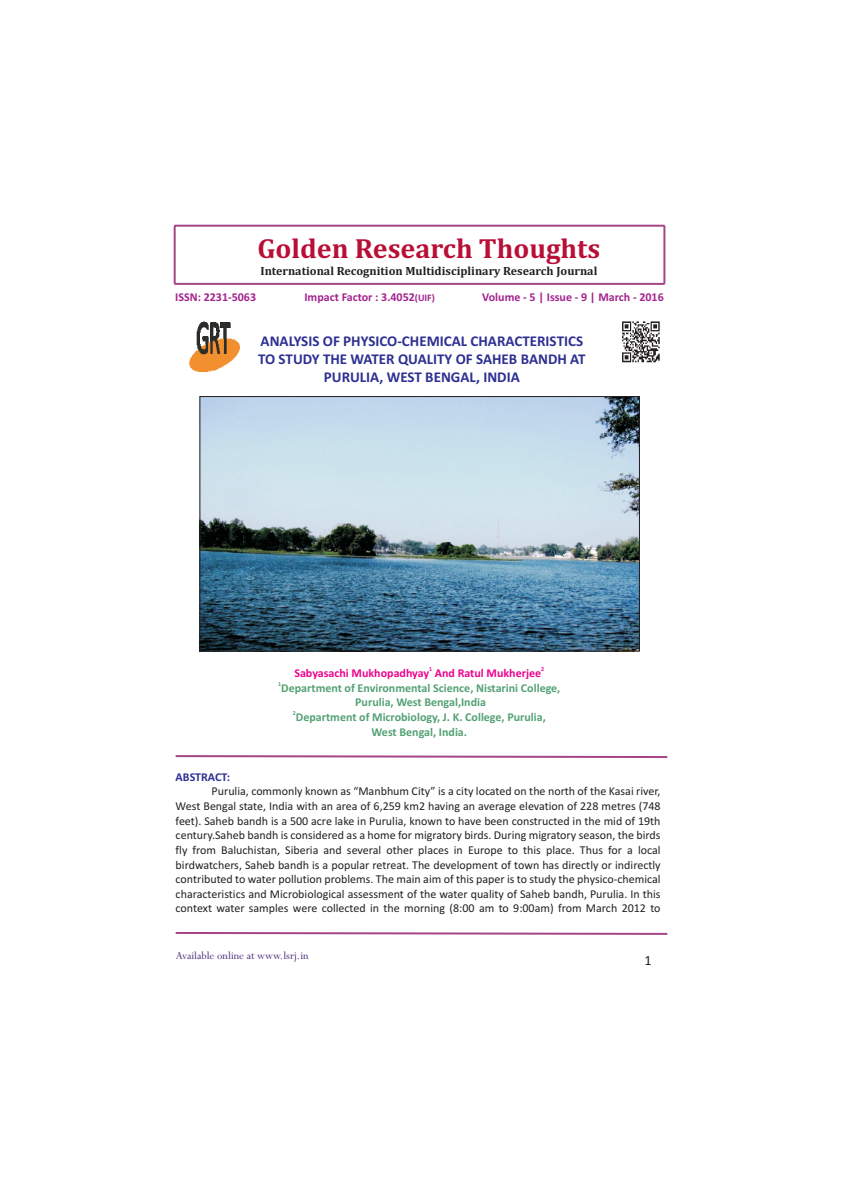
<style>
.page{position:relative;width:842px;height:1191px;background:#fff}
.page>*{position:absolute;margin:0;border:0;box-sizing:border-box;transform-origin:0 0}
.t1{font:700 28px "Cambria";color:#b90f36}
.t2{font:700 15px/18.3px "Calibri";color:#2e3092;text-align:center}
.t3{font:14px "Calibri";color:#231f20}
.t4{font:12px/14.6px "Calibri";color:#231f20;text-align:justify}
.t5{font:700 12px/14.6px "Calibri";color:#53a174;text-align:center}
.t6{font:700 12px "Calibri";color:#a2238e}
.t7{font:700 12px "Cambria";color:#231f20}
.t8{font:700 12px "Calibri";color:#ed028c}
.t9{font:12px "Perpetua";color:#49317d}
.t10{font:700 12px "Calibri";color:#2e3092}
.t11{font:700 6px "Calibri";color:#ed028c}
.t12{font:700 6px "Calibri";color:#53a174}
.s1{font-size:10px}
</style>
<div class="page">
<img style="left:622px;top:321px;width:38px;height:42px">
<svg style="left:175px;top:932px;width:493px;height:3px"></svg>
<svg style="left:173px;top:224px;width:493px;height:61px"></svg>
<svg style="left:175px;top:755px;width:493px;height:3px"></svg>
<img style="left:202px;top:398px;width:435px;height:251px">
<div style="left:200px;top:396px;width:439px;height:255px;border:1px solid #231f20"></div>
<img style="left:189px;top:321px;width:51px;height:51px">
<h1 class="t1" style="left:257px;top:236px;width:344px">Golden Research Thoughts</h1>
<p class="t7" style="left:260px;top:266px;width:338px">International Recognition Multidisciplinary Research Journal</p>
<p class="t6" style="left:175px;top:292px;width:82px">ISSN: 2231-5063</p>
<p class="t6" style="left:304px;top:292px;width:132px">Impact Factor : 3.4052<span class="s1">(UIF)</span></p>
<p class="t6" style="left:482px;top:292px;width:183px">Volume - 5 | Issue - 9 | March - 2016</p>
<p class="t2" style="left:258px;top:333px;width:329px">ANALYSIS OF PHYSICO-CHEMICAL CHARACTERISTICS<br>TO STUDY THE WATER QUALITY OF SAHEB BANDH AT<br>PURULIA, WEST BENGAL, INDIA</p>
<p class="t11" style="left:429px;top:666px;width:5px">1</p>
<p class="t11" style="left:541px;top:666px;width:5px">2</p>
<p class="t8" style="left:294px;top:668px;width:248px">Sabyasachi Mukhopadhyay And Ratul Mukherjee</p>
<p class="t12" style="left:278px;top:681px;width:5px">1</p>
<p class="t5" style="left:281px;top:681px;width:281px">Department of Environmental Science, Nistarini College,<br>Purulia, West Bengal,India</p>
<p class="t12" style="left:293px;top:711px;width:5px">2</p>
<p class="t5" style="left:296px;top:711px;width:251px">Department of Microbiology, J. K. College, Purulia,<br>West Bengal, India.</p>
<p class="t10" style="left:176px;top:771px;width:56px">ABSTRACT:</p>
<p class="t4" style="left:176px;top:785px;width:486px;text-indent:36px">Purulia, commonly known as “Manbhum City” is a city located on the north of the Kasai river, West Bengal state, India with an area of 6,259 km2 having an average elevation of 228 metres (748 feet). Saheb bandh is a 500 acre lake in Purulia, known to have been constructed in the mid of 19th century.Saheb bandh is considered as a home for migratory birds. During migratory season, the birds fly from Baluchistan, Siberia and several other places in Europe to this place. Thus for a local birdwatchers, Saheb bandh is a popular retreat. The development of town has directly or indirectly contributed to water pollution problems. The main aim of this paper is to study the physico-chemical characteristics and Microbiological assessment of the water quality of Saheb bandh, Purulia. In this context water samples were collected in the morning (8:00 am to 9:00am) from March 2012 to</p>
<p class="t9" style="left:176px;top:951px;width:134px">Available online at www.lsrj.in</p>
<p class="t3" style="left:644px;top:954px;width:9px">1</p>
</div>
